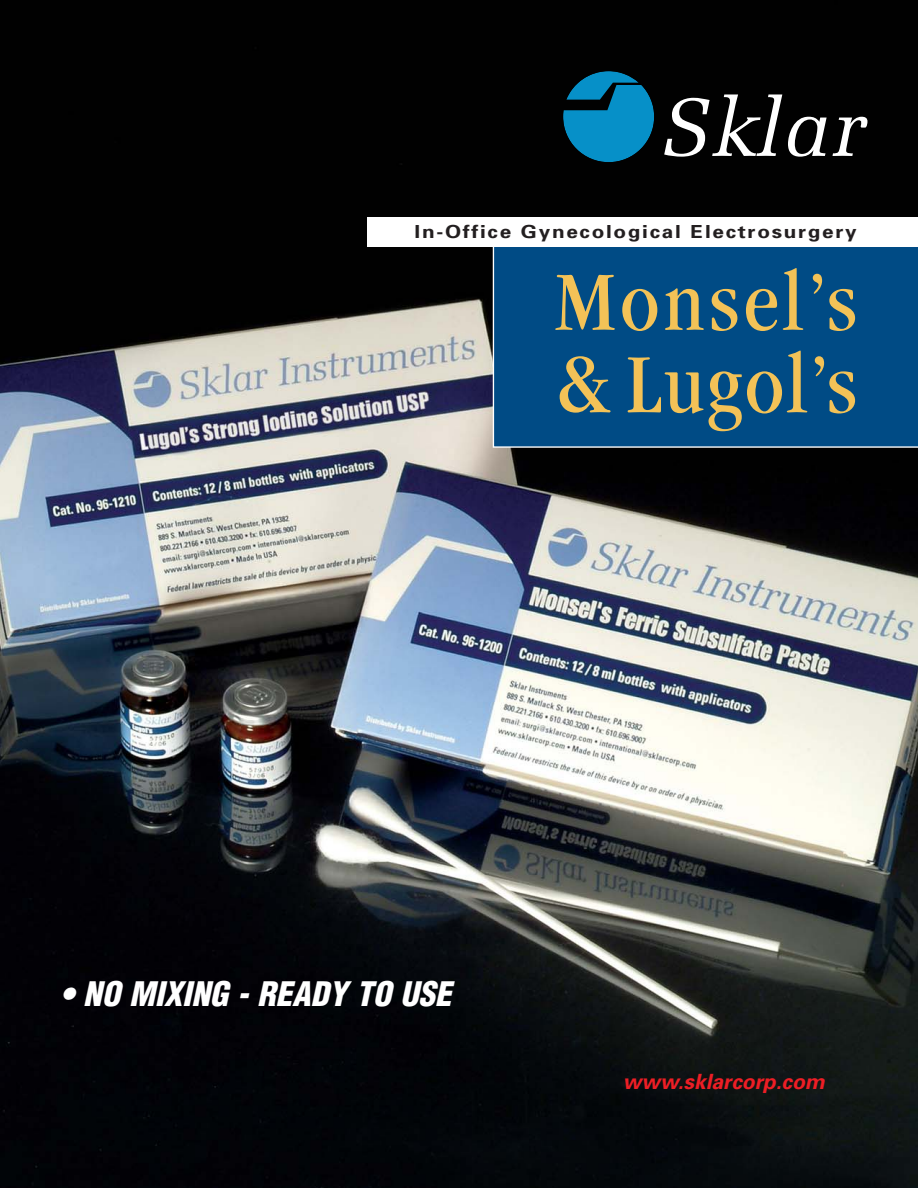
<style>
.page{position:relative;width:918px;height:1188px;background:#fff}
.page>*{position:absolute;margin:0;border:0;box-sizing:border-box;transform-origin:0 0}
.t1{font:condensed 87px/82.5px "Garamond";letter-spacing:.045em;color:#f3c257;scale:1.05 1}
.t2{font:italic 82.35px "Melior";letter-spacing:.03em;color:#fff}
.t3{font:italic 900 condensed 33px "Helvetica";color:#fff}
.t4{font:italic 700 21px "Univers";color:#ed1e25}
.t5{font:700 18px "Univers";letter-spacing:.085em;color:#231f20;scale:1.15 1}
</style>
<div class="page">
<img style="left:0;top:0;width:918px;height:1188px">
<div style="left:493px;top:246px;width:425px;height:202px;background:#004b85"></div>
<div style="left:367px;top:217px;width:551px;height:29px;background:#fff"></div>
<svg style="left:563px;top:71px;width:91px;height:91px;background:#04658c"></svg>
<p class="t2" style="left:659px;top:94px;width:206px">Sklar</p>
<p class="t5" style="left:415px;top:225px;width:386px">In-Office Gynecological Electrosurgery</p>
<p class="t1" style="left:555px;top:268px;width:289px">Monsel’s &amp; Lugol’s</p>
<p class="t3" style="left:60px;top:982px;width:399px">• NO MIXING - READY TO USE</p>
<p class="t4" style="left:623px;top:1074px;width:207px">www.sklarcorp.com</p>
</div>
